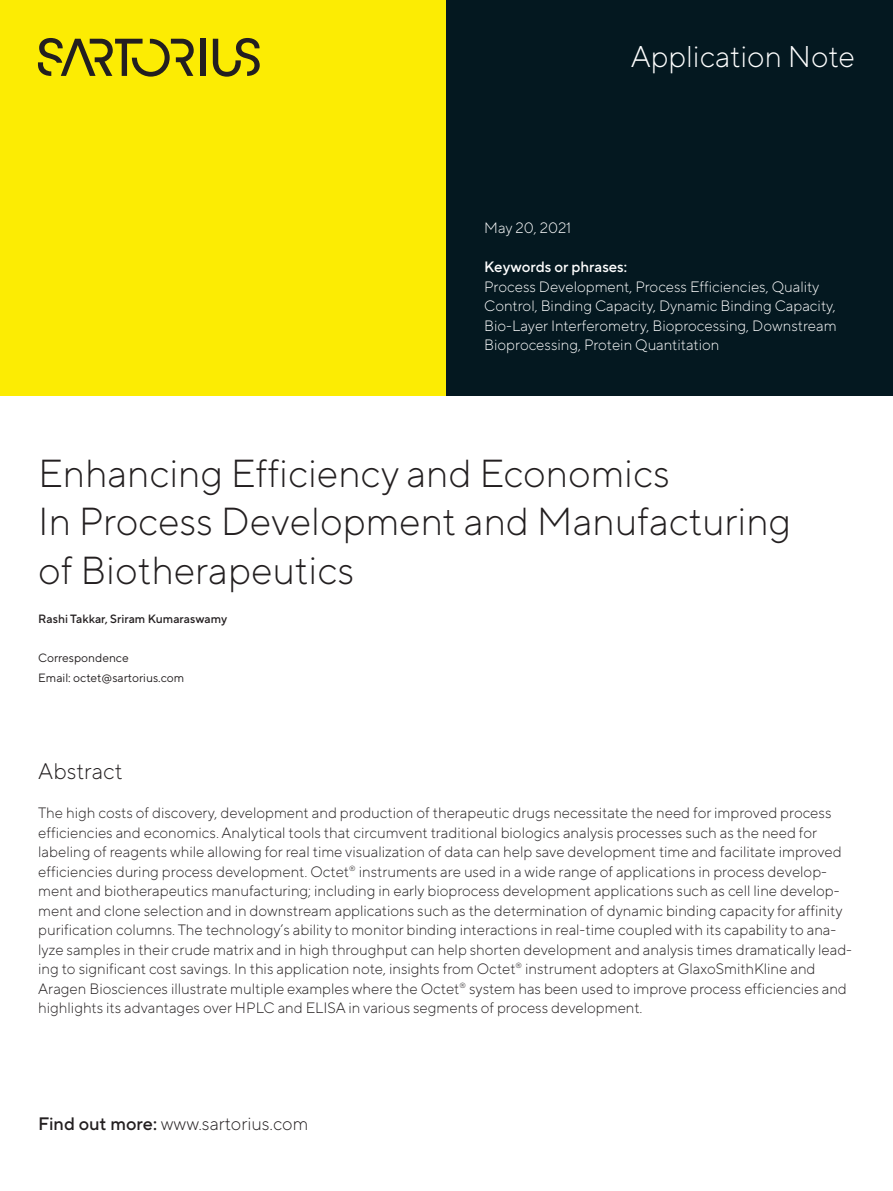
<style>
.page{position:relative;width:893px;height:1191px;background:#fff}
.page>*{position:absolute;margin:0;border:0;box-sizing:border-box;transform-origin:0 0}
.t1{font:300 39px/48.8px "TT Norms Pro";color:#231f20}
.t2{font:300 30px "TT Norms Pro";color:#fff}
.t3{font:300 22.5px "TT Norms Pro";color:#231f20}
.t4{font:300 18px "TT Norms Pro";color:#231f20}
.t5{font:300 15px/19.5px "TT Norms Pro";color:#231f20}
.t6{font:300 15px/19.5px "TT Norms Pro";color:#fff}
.t7{font:500 15px "TT Norms Pro";color:#fff}
.t8{font:12px/19.5px "TT Norms Pro";color:#231f20}
.t9{font:500 12px "TT Norms Pro";color:#231f20}
.s1{font-weight:500}
</style>
<div class="page">
<div style="left:0;top:0;width:446px;height:395px;background:#fcec03"></div>
<div style="left:446px;top:0;width:447px;height:395px;background:#041820"></div>
<div style="left:200px;top:39px;width:5px;height:37px;background:#231f20"></div>
<svg style="left:213px;top:38px;width:47px;height:39px"></svg>
<svg style="left:38px;top:38px;width:156px;height:39px"></svg>
<h2 class="t2" style="left:631px;top:35px;width:226px">Application Note</h2>
<p class="t6" style="left:484px;top:217px;width:88px">May 20, 2021</p>
<p class="t7" style="left:484px;top:256px;width:144px">Keywords or phrases:</p>
<p class="t6" style="left:484px;top:275px;width:354px">Process Development, Process Efficiencies, Quality Control, Binding Capacity, Dynamic Binding Capacity, Bio-Layer Interferometry, Bioprocessing, Downstream Bioprocessing, Protein Quantitation</p>
<h1 class="t1" style="left:38px;top:445px;width:754px">Enhancing Efficiency and Economics<br>In Process Development and Manufacturing of Biotherapeutics</h1>
<p class="t9" style="left:38px;top:610px;width:190px">Rashi Takkar, Sriram Kumaraswamy</p>
<p class="t8" style="left:38px;top:647px;width:147px">Correspondence<br>Email: octet@sartorius.com</p>
<h3 class="t3" style="left:38px;top:755px;width:86px">Abstract</h3>
<p class="t5" style="left:38px;top:802px;width:815px">The high costs of discovery, development and production of therapeutic drugs necessitate the need for improved process efficiencies and economics. Analytical tools that circumvent traditional biologics analysis processes such as the need for labeling of reagents while allowing for real time visualization of data can help save development time and facilitate improved efficiencies during process development. Octet<sup>®</sup> instruments are used in a wide range of applications in process develop&shy;ment and biotherapeutics manufacturing; including in early bioprocess development applications such as cell line develop&shy;ment and clone selection and in downstream applications such as the determination of dynamic binding capacity for affinity purification columns. The technology’s ability to monitor binding interactions in real-time coupled with its capability to ana&shy;lyze samples in their crude matrix and in high throughput can help shorten development and analysis times dramatically lead&shy;ing to significant cost savings. In this application note, insights from Octet<sup>®</sup> instrument adopters at GlaxoSmithKline and Aragen Biosciences illustrate multiple examples where the Octet<sup>®</sup> system has been used to improve process efficiencies and highlights its advantages over HPLC and ELISA in various segments of process development.</p>
<p class="t4" style="left:38px;top:1111px;width:271px"><span class="s1">Find out more:</span> www.sartorius.com</p>
</div>
